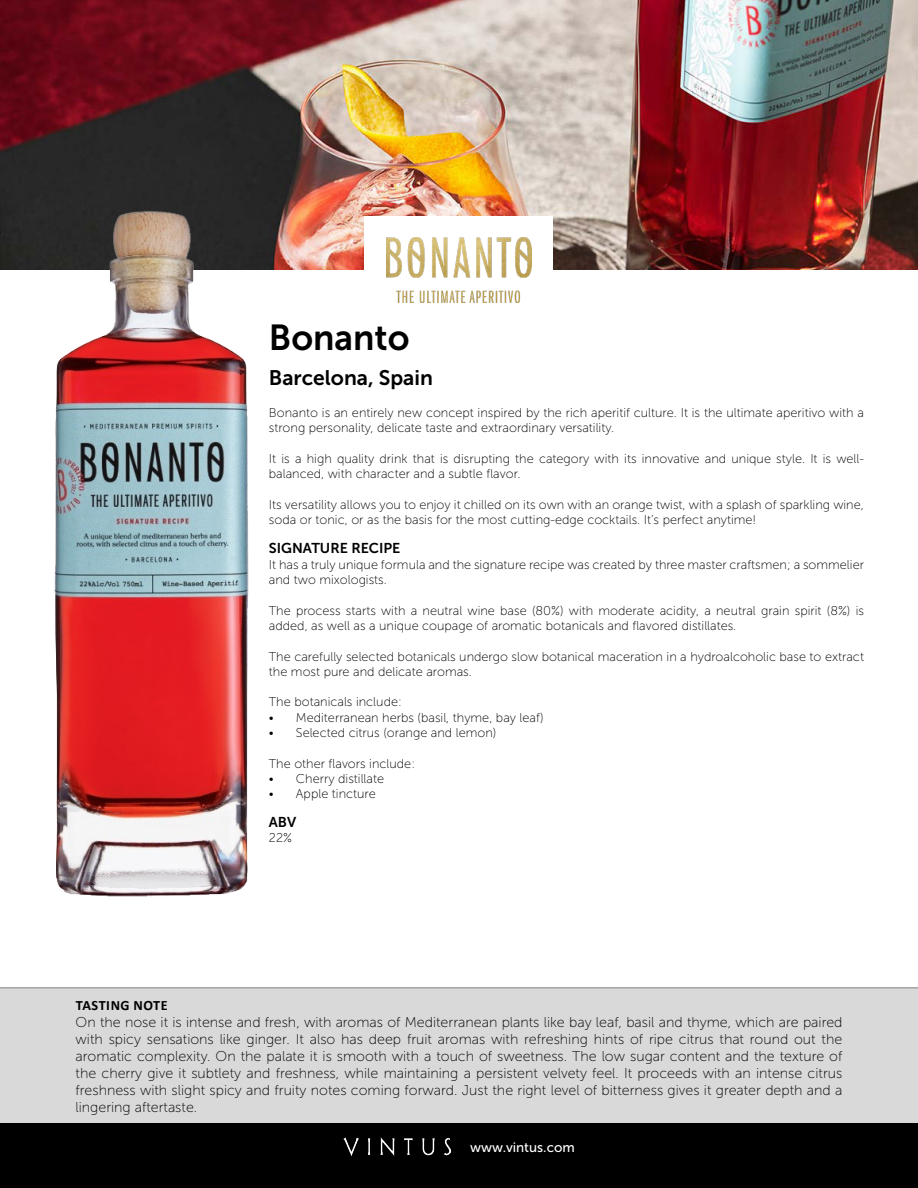
<style>
.page{position:relative;width:918px;height:1188px;background:#fff}
.page>*{position:absolute;margin:0;border:0;box-sizing:border-box;transform-origin:0 0}
.t1{font:36px "Museo Sans 700";color:#000}
.t2{font:21px "Museo Sans 700";color:#000}
.t3{font:14.25px/17.1px "Museo Sans 100";color:#000;text-align:justify}
.t4{font:14.25px "Museo Sans 700";color:#000}
.t5{font:700 14.25px "Calibri";letter-spacing:.04em;color:#000}
.t6{font:13.5px "Museo Sans 500";color:#fff}
.t7{font:12.75px/15.3px "Museo Sans 100";color:#000}
</style>
<div class="page">
<img style="left:0;top:0;width:918px;height:270px">
<div style="left:365px;top:217px;width:188px;height:106px;background:#fff"></div>
<img style="left:387px;top:238px;width:145px;height:64px">
<div style="left:0;top:1123px;width:918px;height:65px;background:#000"></div>
<img style="left:343px;top:1138px;width:108px;height:18px">
<div style="left:0;top:988px;width:918px;height:135px;background:#d9d9d9"></div>
<hr style="left:0;top:987px;width:918px;height:1px;background:#7e7e7e">
<img style="left:48px;top:204px;width:207px;height:693px">
<h1 class="t1" style="left:269px;top:318px;width:142px">Bonanto</h1>
<h2 class="t2" style="left:269px;top:366px;width:166px">Barcelona, Spain</h2>
<p class="t7" style="left:269px;top:405px;width:597px">Bonanto is an entirely new concept inspired by the rich aperitif culture. It is the ultimate aperitivo with a strong personality, delicate taste and extraordinary versatility.</p>
<p class="t7" style="left:269px;top:451px;width:597px">It is a high quality drink that is disrupting the category with its innovative and unique style. It is well&shy;balanced, with character and a subtle flavor.</p>
<p class="t7" style="left:269px;top:497px;width:596px">Its versatility allows you to enjoy it chilled on its own with an orange twist, with a splash of sparkling wine, soda or tonic, or as the basis for the most cutting-edge cocktails. It’s perfect anytime!</p>
<p class="t4" style="left:269px;top:541px;width:133px">SIGNATURE RECIPE</p>
<p class="t7" style="left:269px;top:557px;width:597px">It has a truly unique formula and the signature recipe was created by three master craftsmen; a sommelier and two mixologists.</p>
<p class="t7" style="left:269px;top:603px;width:597px">The process starts with a neutral wine base (80%) with moderate acidity, a neutral grain spirit (8%) is added, as well as a unique coupage of aromatic botanicals and flavored distillates.</p>
<p class="t7" style="left:269px;top:649px;width:597px">The carefully selected botanicals undergo slow botanical maceration in a hydroalcoholic base to extract the most pure and delicate aromas.</p>
<p class="t7" style="left:269px;top:695px;width:134px">The botanicals include:</p>
<p class="t7" style="left:269px;top:710px;width:276px">• Mediterranean herbs (basil, thyme, bay leaf)</p>
<p class="t7" style="left:269px;top:725px;width:229px">• Selected citrus (orange and lemon)</p>
<p class="t7" style="left:269px;top:756px;width:148px">The other flavors include:</p>
<p class="t7" style="left:269px;top:771px;width:117px">• Cherry distillate</p>
<p class="t7" style="left:269px;top:786px;width:108px">• Apple tincture</p>
<p class="t4" style="left:269px;top:815px;width:29px">ABV</p>
<p class="t7" style="left:269px;top:830px;width:25px">22%</p>
<p class="t5" style="left:76px;top:995px;width:94px">TASTING NOTE</p>
<p class="t3" style="left:76px;top:1014px;width:768px">On the nose it is intense and fresh, with aromas of Mediterranean plants like bay leaf, basil and thyme, which are paired with spicy sensations like ginger. It also has deep fruit aromas with refreshing hints of ripe citrus that round out the aromatic complexity. On the palate it is smooth with a touch of sweetness. The low sugar content and the texture of the cherry give it subtlety and freshness, while maintaining a persistent velvety feel. It proceeds with an intense citrus freshness with slight spicy and fruity notes coming forward. Just the right level of bitterness gives it greater depth and a lingering aftertaste.</p>
<p class="t6" style="left:470px;top:1140px;width:106px">www.vintus.com</p>
</div>
